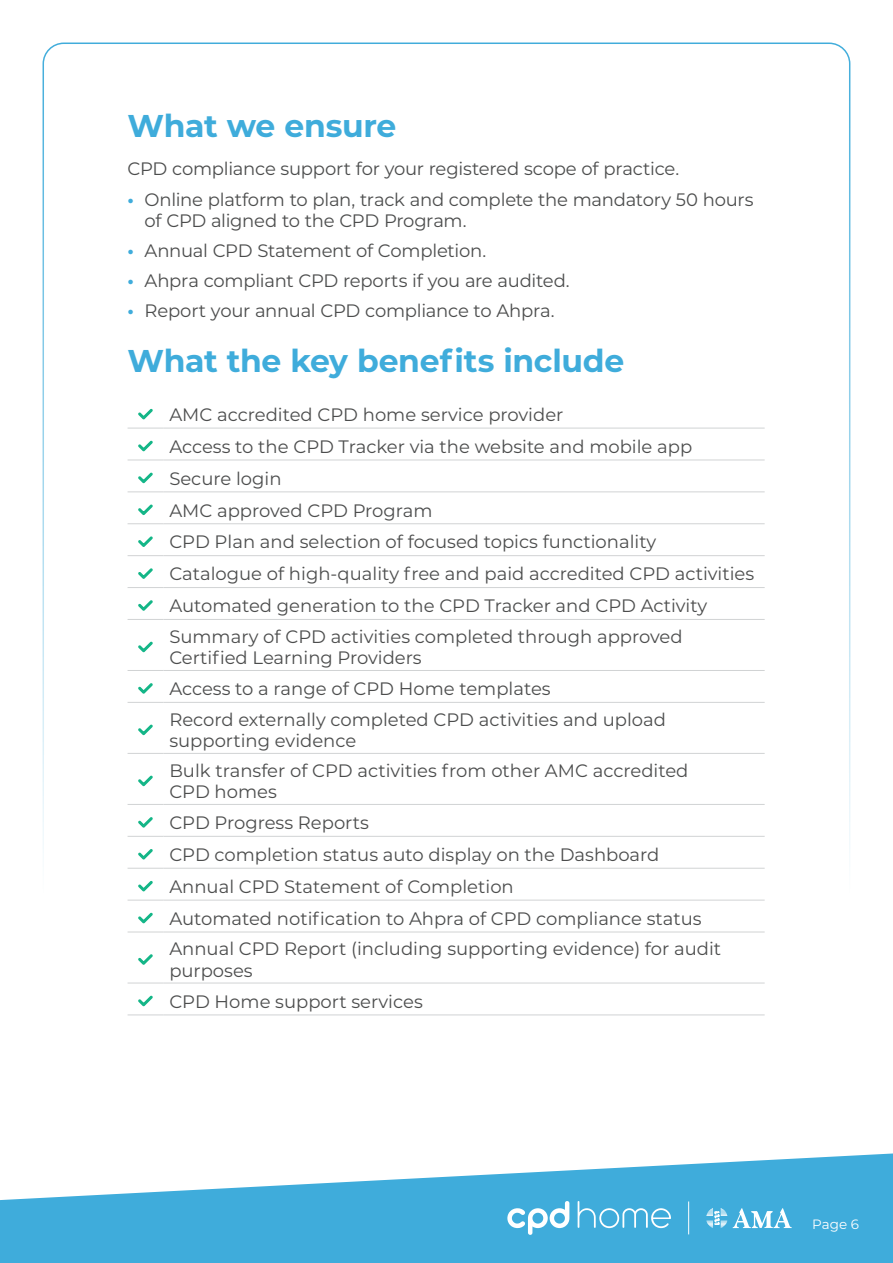
<style>
.page{position:relative;width:893px;height:1263px;background:#fff}
.page>*{position:absolute;margin:0;border:0;box-sizing:border-box;transform-origin:0 0}
.t1{font:700 31.5px "Montserrat";letter-spacing:-.01em;color:#3facdb}
.t2{font:18px/31.7px "Montserrat";color:#4c4d4d}
.t3{font:13.5px "Montserrat";color:#fff}
.s1{font-weight:700;color:#3facdb}
</style>
<div class="page">
<hr style="left:163px;top:428px;width:602px;height:1px;background:#d1d3d4">
<hr style="left:163px;top:460px;width:602px;height:1px;background:#d1d3d4">
<hr style="left:163px;top:491px;width:602px;height:1px;background:#d1d3d4">
<hr style="left:163px;top:523px;width:602px;height:1px;background:#d1d3d4">
<hr style="left:163px;top:555px;width:602px;height:1px;background:#d1d3d4">
<hr style="left:163px;top:587px;width:602px;height:1px;background:#d1d3d4">
<hr style="left:163px;top:619px;width:602px;height:1px;background:#d1d3d4">
<hr style="left:163px;top:670px;width:602px;height:1px;background:#d1d3d4">
<hr style="left:163px;top:702px;width:602px;height:1px;background:#d1d3d4">
<hr style="left:163px;top:753px;width:602px;height:1px;background:#d1d3d4">
<hr style="left:163px;top:804px;width:602px;height:1px;background:#d1d3d4">
<hr style="left:163px;top:836px;width:602px;height:1px;background:#d1d3d4">
<hr style="left:163px;top:868px;width:602px;height:1px;background:#d1d3d4">
<hr style="left:163px;top:900px;width:602px;height:1px;background:#d1d3d4">
<hr style="left:163px;top:932px;width:602px;height:1px;background:#d1d3d4">
<hr style="left:163px;top:983px;width:602px;height:1px;background:#d1d3d4">
<hr style="left:163px;top:1014px;width:602px;height:1px;background:#d1d3d4">
<hr style="left:128px;top:428px;width:35px;height:1px;background:#d1d3d4">
<hr style="left:128px;top:460px;width:35px;height:1px;background:#d1d3d4">
<hr style="left:128px;top:491px;width:35px;height:1px;background:#d1d3d4">
<hr style="left:128px;top:523px;width:35px;height:1px;background:#d1d3d4">
<hr style="left:128px;top:555px;width:35px;height:1px;background:#d1d3d4">
<hr style="left:128px;top:587px;width:35px;height:1px;background:#d1d3d4">
<hr style="left:128px;top:619px;width:35px;height:1px;background:#d1d3d4">
<hr style="left:128px;top:670px;width:35px;height:1px;background:#d1d3d4">
<hr style="left:128px;top:702px;width:35px;height:1px;background:#d1d3d4">
<hr style="left:128px;top:753px;width:35px;height:1px;background:#d1d3d4">
<hr style="left:128px;top:804px;width:35px;height:1px;background:#d1d3d4">
<hr style="left:128px;top:836px;width:35px;height:1px;background:#d1d3d4">
<hr style="left:128px;top:868px;width:35px;height:1px;background:#d1d3d4">
<hr style="left:128px;top:900px;width:35px;height:1px;background:#d1d3d4">
<hr style="left:128px;top:932px;width:35px;height:1px;background:#d1d3d4">
<hr style="left:128px;top:983px;width:35px;height:1px;background:#d1d3d4">
<hr style="left:128px;top:1014px;width:35px;height:1px;background:#d1d3d4">
<svg style="left:138px;top:408px;width:15px;height:12px"></svg>
<svg style="left:138px;top:440px;width:15px;height:12px"></svg>
<svg style="left:138px;top:472px;width:15px;height:12px"></svg>
<svg style="left:138px;top:504px;width:15px;height:12px"></svg>
<svg style="left:138px;top:536px;width:15px;height:11px"></svg>
<svg style="left:138px;top:568px;width:15px;height:11px"></svg>
<svg style="left:138px;top:600px;width:15px;height:11px"></svg>
<svg style="left:138px;top:641px;width:15px;height:12px"></svg>
<svg style="left:138px;top:683px;width:15px;height:11px"></svg>
<svg style="left:138px;top:724px;width:15px;height:12px"></svg>
<svg style="left:138px;top:775px;width:15px;height:12px"></svg>
<svg style="left:138px;top:817px;width:15px;height:11px"></svg>
<svg style="left:138px;top:849px;width:15px;height:11px"></svg>
<svg style="left:138px;top:881px;width:15px;height:11px"></svg>
<svg style="left:138px;top:912px;width:15px;height:12px"></svg>
<svg style="left:138px;top:954px;width:15px;height:11px"></svg>
<svg style="left:138px;top:995px;width:15px;height:12px"></svg>
<svg style="left:0;top:1153px;width:893px;height:110px;fill:#3facdb"></svg>
<svg style="left:507px;top:1201px;width:62px;height:34px"></svg>
<svg style="left:578px;top:1201px;width:93px;height:27px;background:#61bae1"></svg>
<svg style="left:706px;top:1208px;width:86px;height:20px"></svg>
<hr style="left:688px;top:1201px;width:1px;height:33px;background:#fff">
<h1 class="t1" style="left:128px;top:103px;width:270px">What we ensure</h1>
<p class="t2" style="left:128px;top:153px;width:553px">CPD compliance support for your registered scope of practice.</p>
<p class="t2" style="left:145px;top:188px;width:610px;line-height:21.6px;text-indent:-17px"><span class="s1">•</span> Online platform to plan, track and complete the mandatory 50 hours of CPD aligned to the CPD Program.</p>
<p class="t2" style="left:128px;top:234px;width:360px"><span class="s1">•</span> Annual CPD Statement of Completion.</p>
<p class="t2" style="left:128px;top:264px;width:444px"><span class="s1">•</span> Ahpra compliant CPD reports if you are audited.</p>
<p class="t2" style="left:128px;top:295px;width:428px"><span class="s1">•</span> Report your annual CPD compliance to Ahpra.</p>
<h1 class="t1" style="left:128px;top:338px;width:498px">What the key benefits include</h1>
<p class="t2" style="left:169px;top:398px;width:586px">AMC accredited CPD home service provider<br>Access to the CPD Tracker via the website and mobile app Secure login<br>AMC approved CPD Program<br>CPD Plan and selection of focused topics functionality<br>Catalogue of high-quality free and paid accredited CPD activities Automated generation to the CPD Tracker and CPD Activity Summary of CPD activities completed through approved</p>
<p class="t2" style="left:169px;top:642px;width:498px;line-height:30.6px">Certified Learning Providers<br>Access to a range of CPD Home templates<br>Record externally completed CPD activities and upload</p>
<p class="t2" style="left:169px;top:726px;width:521px;line-height:29.4px">supporting evidence<br>Bulk transfer of CPD activities from other AMC accredited</p>
<p class="t2" style="left:169px;top:776px;width:553px">CPD homes<br>CPD Progress Reports<br>CPD completion status auto display on the Dashboard Annual CPD Statement of Completion<br>Automated notification to Ahpra of CPD compliance status Annual CPD Report (including supporting evidence) for audit</p>
<p class="t2" style="left:169px;top:955px;width:255px;line-height:30.6px">purposes<br>CPD Home support services</p>
<p class="t3" style="left:812px;top:1215px;width:48px">Page 6</p>
</div>
